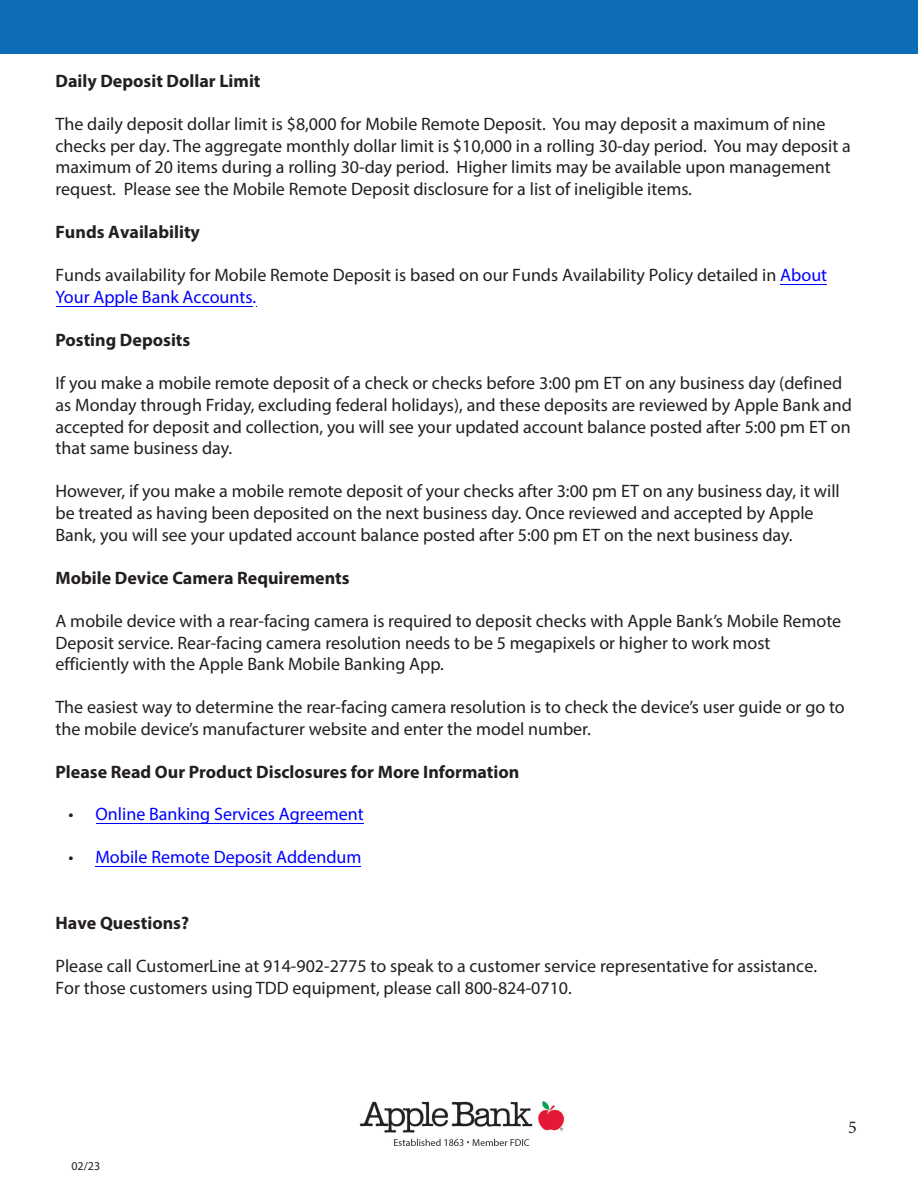
<style>
.page{position:relative;width:918px;height:1188px;background:#fff}
.page>*{position:absolute;margin:0;border:0;box-sizing:border-box;transform-origin:0 0}
.t1{font:18px/21.6px "Myriad Pro";color:#231f20}
.t2{font:700 18px "Myriad Pro";color:#231f20}
.t3{font:18px "Myriad Pro";color:#00f}
.t4{font:18px "Minion Pro";color:#231f20}
.t5{font:12px "Myriad Pro";color:#231f20}
.s1{color:#00f}
.s2{color:#231f20}
</style>
<div class="page">
<div style="left:0;top:0;width:918px;height:54px;background:#0d6cb6"></div>
<img style="left:359px;top:1101px;width:205px;height:45px">
<hr style="left:781px;top:284px;width:46px;height:1px;background:#00f">
<hr style="left:56px;top:306px;width:196px;height:1px;background:#00f">
<hr style="left:96px;top:823px;width:267px;height:1px;background:#00f">
<hr style="left:96px;top:866px;width:265px;height:1px;background:#00f">
<p class="t2" style="left:56px;top:69px;width:207px">Daily Deposit Dollar Limit</p>
<p class="t1" style="left:56px;top:113px;width:797px">The daily deposit dollar limit is $8,000 for Mobile Remote Deposit. You may deposit a maximum of nine checks per day. The aggregate monthly dollar limit is $10,000 in a rolling 30-day period. You may deposit a maximum of 20 items during a rolling 30-day period. Higher limits may be available upon management request. Please see the Mobile Remote Deposit disclosure for a list of ineligible items.</p>
<p class="t2" style="left:56px;top:220px;width:146px">Funds Availability</p>
<p class="t1" style="left:55px;top:264px;width:773px">Funds availability for Mobile Remote Deposit is based on our Funds Availability Policy detailed in <span class="s1">About<br>Your Apple Bank Accounts.</span></p>
<p class="t2" style="left:56px;top:328px;width:136px">Posting Deposits</p>
<p class="t1" style="left:56px;top:372px;width:798px">If you make a mobile remote deposit of a check or checks before 3:00 pm ET on any business day (defined as Monday through Friday, excluding federal holidays), and these deposits are reviewed by Apple Bank and accepted for deposit and collection, you will see your updated account balance posted after 5:00 pm ET on that same business day.</p>
<p class="t1" style="left:56px;top:480px;width:786px">However, if you make a mobile remote deposit of your checks after 3:00 pm ET on any business day, it will be treated as having been deposited on the next business day. Once reviewed and accepted by Apple<br>Bank, you will see your updated account balance posted after 5:00 pm ET on the next business day.</p>
<p class="t2" style="left:56px;top:566px;width:296px">Mobile Device Camera Requirements</p>
<p class="t1" style="left:56px;top:610px;width:787px">A mobile device with a rear-facing camera is required to deposit checks with Apple Bank’s Mobile Remote<br>Deposit service. Rear-facing camera resolution needs to be 5 megapixels or higher to work most efficiently with the Apple Bank Mobile Banking App.</p>
<p class="t1" style="left:56px;top:696px;width:791px">The easiest way to determine the rear-facing camera resolution is to check the device’s user guide or go to the mobile device’s manufacturer website and enter the model number.</p>
<p class="t2" style="left:56px;top:760px;width:465px">Please Read Our Product Disclosures for More Information</p>
<p class="t3" style="left:69px;top:803px;width:297px"><span class="s2">•</span> Online Banking Services Agreement</p>
<p class="t3" style="left:69px;top:846px;width:294px"><span class="s2">•</span> Mobile Remote Deposit Addendum</p>
<p class="t2" style="left:56px;top:911px;width:135px">Have Questions?</p>
<p class="t1" style="left:56px;top:955px;width:763px">Please call CustomerLine at 914-902-2775 to speak to a customer service representative for assistance.<br>For those customers using TDD equipment, please call 800-824-0710.</p>
<p class="t5" style="left:71px;top:1159px;width:30px">02/23</p>
<p class="t4" style="left:848px;top:1115px;width:10px">5</p>
</div>
